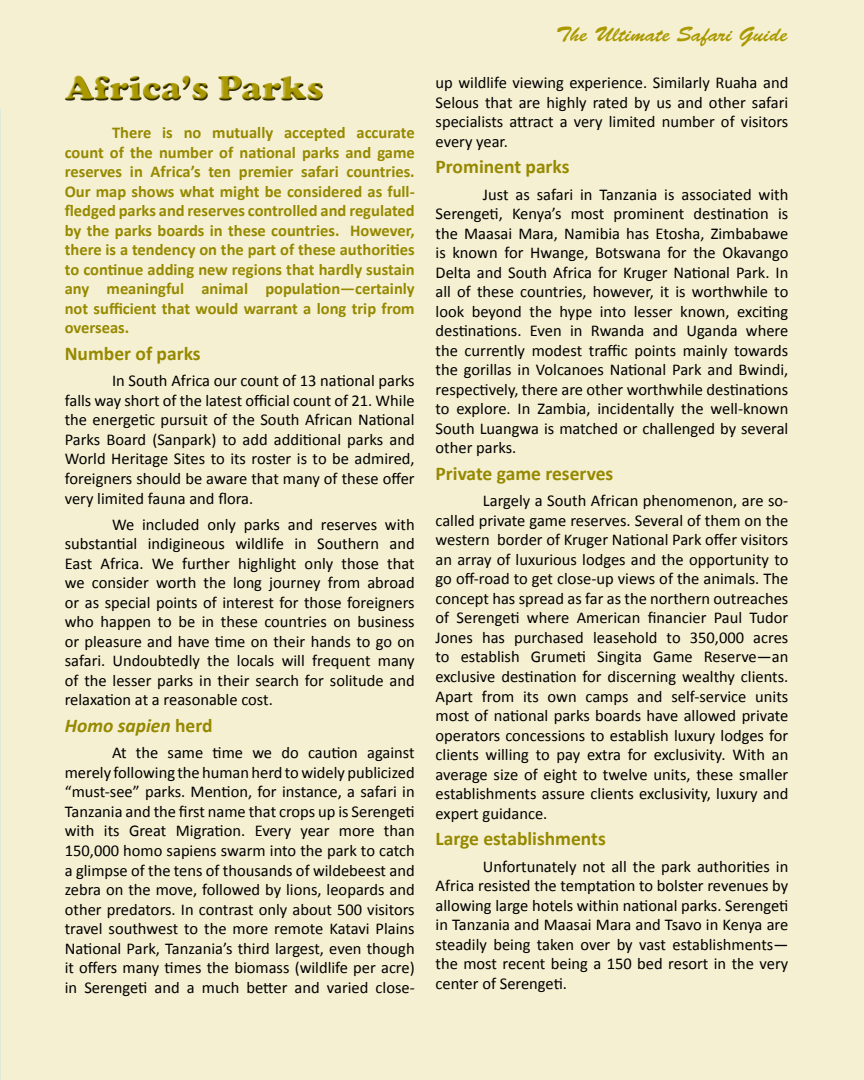
<style>
.page{position:relative;width:864px;height:1080px;background:#f5f0d2}
.page>*{position:absolute;margin:0;border:0;box-sizing:border-box;transform-origin:0 0}
.t1{font:900 36px "Cooper";color:#a90}
.t2{font:21px "Brush Script Std";color:#a90}
.t3{font:700 19.5px "Calibri";color:#968900}
.t4{font:italic 700 19.5px "Calibri";color:#968900}
.t5{font:16.5px/19.5px "Calibri";color:#000;text-align:justify}
.t6{font:700 16.5px/19.5px "Calibri";color:#968900;text-align:justify}
.s1{font-style:normal}
</style>
<div class="page">
<div style="left:63px;top:75px;width:263px;height:27px;background:#000;opacity:.75"></div>
<h1 class="t1" style="left:65px;top:67px;width:260px">Africa’s Parks</h1>
<p class="t6" style="left:65px;top:123px;width:351px;text-indent:47px">There is no mutually accepted accurate count of the number of national parks and game reserves in Africa’s ten premier safari countries.<br>Our map shows what might be considered as full&shy;fledged parks and reserves controlled and regulated by the parks boards in these countries. However, there is a tendency on the part of these authorities to continue adding new regions that hardly sustain any meaningful animal population—certainly not sufficient that would warrant a long trip from overseas.</p>
<p class="t3" style="left:65px;top:341px;width:137px">Number of parks</p>
<p class="t5" style="left:65px;top:371px;width:351px;text-indent:47px">In South Africa our count of 13 national parks falls way short of the latest official count of 21. While the energetic pursuit of the South African National Parks Board (Sanpark) to add additional parks and World Heritage Sites to its roster is to be admired, foreigners should be aware that many of these offer very limited fauna and flora.</p>
<p class="t5" style="left:65px;top:515px;width:351px;text-indent:47px">We included only parks and reserves with substantial indigineous wildlife in Southern and East Africa. We further highlight only those that we consider worth the long journey from abroad or as special points of interest for those foreigners who happen to be in these countries on business or pleasure and have time on their hands to go on safari. Undoubtedly the locals will frequent many of the lesser parks in their search for solitude and relaxation at a reasonable cost.</p>
<p class="t4" style="left:65px;top:713px;width:149px">Homo sapien <span class="s1">herd</span></p>
<p class="t5" style="left:65px;top:743px;width:351px;text-indent:47px">At the same time we do caution against merely following the human herd to widely publicized “must-see” parks. Mention, for instance, a safari in Tanzania and the first name that crops up is Serengeti with its Great Migration. Every year more than 150,000 homo sapiens swarm into the park to catch a glimpse of the tens of thousands of wildebeest and zebra on the move, followed by lions, leopards and other predators. In contrast only about 500 visitors travel southwest to the more remote Katavi Plains National Park, Tanzania’s third largest, even though it offers many times the biomass (wildlife per acre) in Serengeti and a much better and varied close-</p>
<p class="t2" style="left:556px;top:23px;width:233px">The Ultimate Safari Guide</p>
<p class="t5" style="left:436px;top:73px;width:354px">up wildlife viewing experience. Similarly Ruaha and Selous that are highly rated by us and other safari specialists attract a very limited number of visitors every year.</p>
<p class="t3" style="left:436px;top:155px;width:135px">Prominent parks</p>
<p class="t5" style="left:436px;top:185px;width:354px;text-indent:47px">Just as safari in Tanzania is associated with Serengeti, Kenya’s most prominent destination is the Maasai Mara, Namibia has Etosha, Zimbabawe is known for Hwange, Botswana for the Okavango Delta and South Africa for Kruger National Park. In all of these countries, however, it is worthwhile to look beyond the hype into lesser known, exciting destinations. Even in Rwanda and Uganda where the currently modest traffic points mainly towards the gorillas in Volcanoes National Park and Bwindi, respectively, there are other worthwhile destinations to explore. In Zambia, incidentally the well-known South Luangwa is matched or challenged by several other parks.</p>
<p class="t3" style="left:436px;top:461px;width:179px">Private game reserves</p>
<p class="t5" style="left:436px;top:491px;width:354px;text-indent:47px">Largely a South African phenomenon, are so&shy;called private game reserves. Several of them on the western border of Kruger National Park offer visitors an array of luxurious lodges and the opportunity to go off-road to get close-up views of the animals. The concept has spread as far as the northern outreaches of Serengeti where American financier Paul Tudor Jones has purchased leasehold to 350,000 acres to establish Grumeti Singita Game Reserve—an exclusive destination for discerning wealthy clients.<br>Apart from its own camps and self-service units most of national parks boards have allowed private operators concessions to establish luxury lodges for clients willing to pay extra for exclusivity. With an average size of eight to twelve units, these smaller establishments assure clients exclusivity, luxury and expert guidance.</p>
<p class="t3" style="left:436px;top:827px;width:172px">Large establishments</p>
<p class="t5" style="left:436px;top:857px;width:354px;text-indent:47px">Unfortunately not all the park authorities in Africa resisted the temptation to bolster revenues by allowing large hotels within national parks. Serengeti in Tanzania and Maasai Mara and Tsavo in Kenya are steadily being taken over by vast establishments— the most recent being a 150 bed resort in the very center of Serengeti.</p>
</div>
